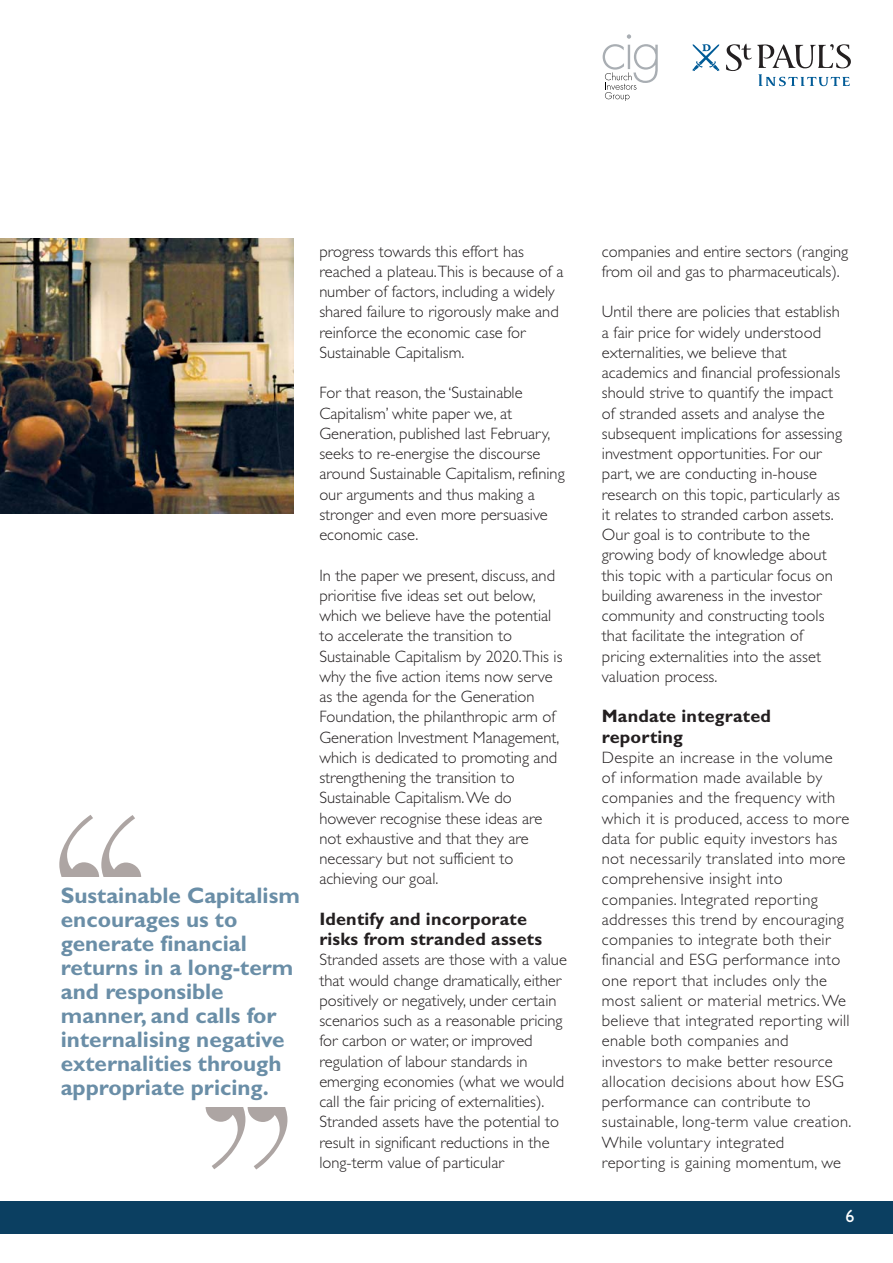
<style>
.page{position:relative;width:893px;height:1263px;background:#fff}
.page>*{position:absolute;margin:0;border:0;box-sizing:border-box;transform-origin:0 0}
.t1{font:276.6px "Didot";color:#ada5a3}
.t2{font:700 22.5px/24px "Gill Sans";color:#6a8ea7}
.t3{font:700 18px/20.2px "Gill Sans";letter-spacing:.01em;color:#231f20}
.t4{font:18px "Gill Sans";color:#fff}
.t5{font:300 16.5px/20.2px "Gill Sans";color:#231f20}
.t6{font:300 16.5px/20.2px "Gill Sans";letter-spacing:.02em;color:#231f20}
</style>
<div class="page">
<div style="left:0;top:1201px;width:892px;height:33px;background:#0b3f61"></div>
<img style="left:0;top:238px;width:294px;height:275px">
<svg style="left:692px;top:44px;width:27px;height:27px"></svg>
<svg style="left:726px;top:44px;width:125px;height:42px"></svg>
<svg style="left:603px;top:34px;width:55px;height:67px"></svg>
<h1 class="t1" style="left:41px;top:760px;width:120px">‘‘</h1>
<h2 class="t2" style="left:61px;top:886px;width:240px">Sustainable Capitalism encourages us to generate financial returns in a long-term and responsible manner, and calls for internalising negative externalities through appropriate pricing.</h2>
<h1 class="t1" style="left:306px;top:1225px;width:120px;rotate:-180deg">‘‘</h1>
<p class="t5" style="left:319px;top:243px;width:245px">progress towards this effort has reached a plateau.This is because of a number of factors, including a widely shared failure to rigorously make and reinforce the economic case for Sustainable Capitalism.</p>
<p class="t5" style="left:319px;top:384px;width:247px">For that reason, the ‘Sustainable<br>Capitalism’ white paper we, at<br>Generation, published last February, seeks to re-energise the discourse around Sustainable Capitalism, refining our arguments and thus making a stronger and even more persuasive economic case.</p>
<p class="t5" style="left:319px;top:567px;width:245px">In the paper we present, discuss, and prioritise five ideas set out below, which we believe have the potential to accelerate the transition to Sustainable Capitalism by 2020.This is why the five action items now serve as the agenda for the Generation Foundation, the philanthropic arm of Generation Investment Management, which is dedicated to promoting and strengthening the transition to Sustainable Capitalism. We do however recognise these ideas are not exhaustive and that they are necessary but not sufficient to achieving our goal.</p>
<p class="t3" style="left:319px;top:911px;width:224px">Identify and incorporate risks from stranded assets</p>
<p class="t5" style="left:319px;top:951px;width:249px">Stranded assets are those with a value that would change dramatically, either positively or negatively, under certain scenarios such as a reasonable pricing for carbon or water, or improved regulation of labour standards in emerging economies (what we would call the fair pricing of externalities).<br>Stranded assets have the potential to result in significant reductions in the long-term value of particular</p>
<p class="t5" style="left:602px;top:243px;width:248px">companies and entire sectors (ranging from oil and gas to pharmaceuticals).</p>
<p class="t5" style="left:602px;top:303px;width:242px">Until there are policies that establish a fair price for widely understood externalities, we believe that academics and financial professionals should strive to quantify the impact of stranded assets and analyse the subsequent implications for assessing investment opportunities. For our part, we are conducting in-house research on this topic, particularly as it relates to stranded carbon assets.<br>Our goal is to contribute to the growing body of knowledge about this topic with a particular focus on building awareness in the investor community and constructing tools that facilitate the integration of pricing externalities into the asset valuation process.</p>
<p class="t3" style="left:602px;top:708px;width:171px">Mandate integrated reporting</p>
<p class="t6" style="left:602px;top:749px;width:251px">Despite an increase in the volume<br>of information made available by companies and the frequency with which it is produced, access to more data for public equity investors has not necessarily translated into more comprehensive insight into companies. Integrated reporting addresses this trend by encouraging companies to integrate both their financial and ESG performance into one report that includes only the most salient or material metrics. We believe that integrated reporting will enable both companies and investors to make better resource allocation decisions about how ESG performance can contribute to sustainable, long-term value creation.<br>While voluntary integrated reporting is gaining momentum, we</p>
<p class="t4" style="left:845px;top:1210px;width:10px">6</p>
</div>
